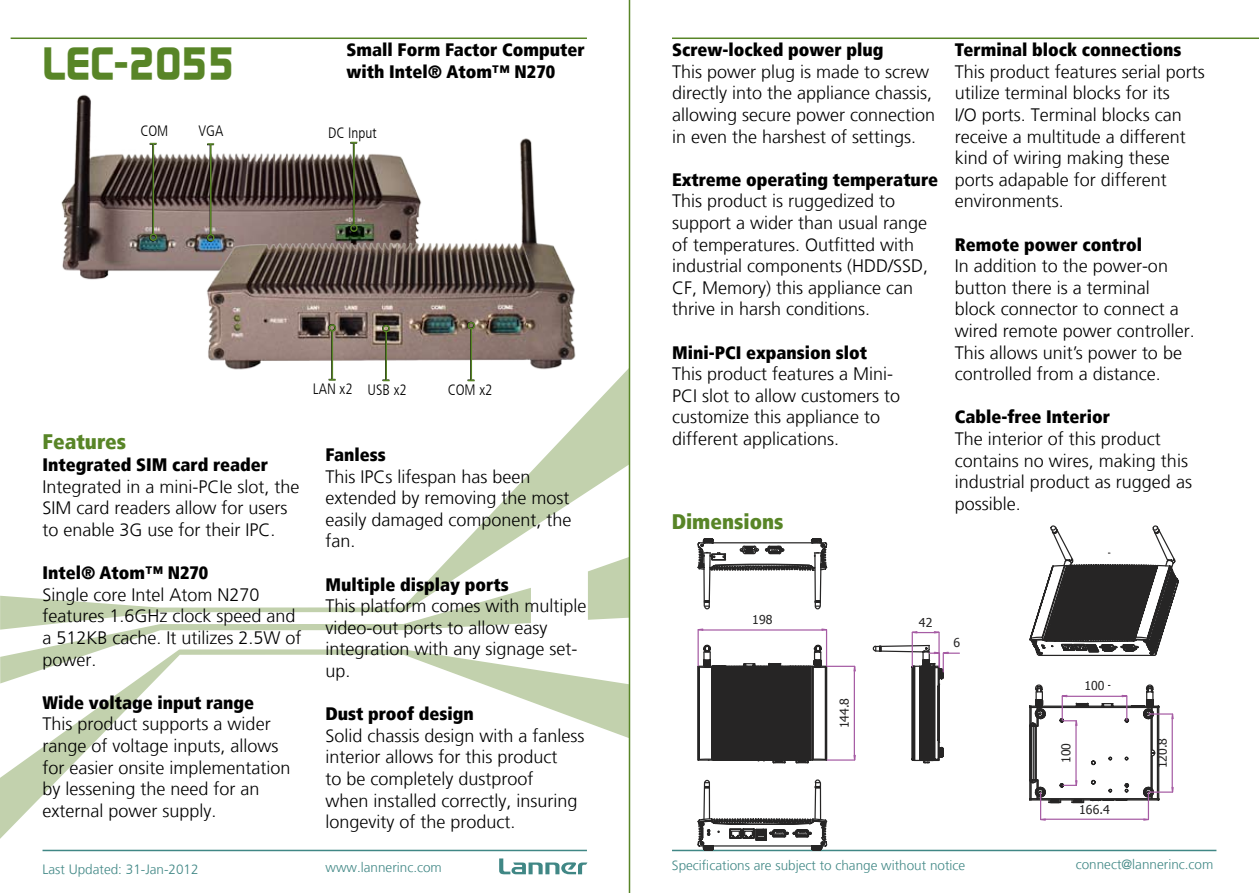
<style>
.page{position:relative;width:1259px;height:893px;background:#fff}
.page>*{position:absolute;margin:0;border:0;box-sizing:border-box;transform-origin:0 0}
.t1{font:700 45px "Continuum";color:#588527}
.t2{font:900 condensed 21px "Frutiger LT";color:#588527}
.t3{font:300 18px/21.6px "Frutiger LT";color:#000}
.t4{font:900 condensed 18px/21.6px "Frutiger LT";color:#000}
.t5{font:300 condensed 15px "Frutiger LT";color:#000}
.t6{font:300 13.5px "Frutiger LT";color:#408785}
.t7{font:12.3px "Tahoma";color:#262525}
</style>
<div class="page">
<svg style="left:0;top:367px;width:629px;height:472px"></svg>
<svg style="left:499px;top:858px;width:88px;height:16px"></svg>
<hr style="left:43px;top:850px;width:544px;height:1px;background:#408785">
<hr style="left:11px;top:38px;width:576px;height:1px;background:#588527">
<hr style="left:672px;top:850px;width:544px;height:1px;background:#408785">
<hr style="left:672px;top:38px;width:587px;height:1px;background:#588527">
<hr style="left:629px;top:0;width:1px;height:893px;background:#588527">
<img style="left:61px;top:94px;width:138px;height:186px">
<img style="left:199px;top:138px;width:378px;height:235px">
<hr style="left:152px;top:144px;width:2px;height:91px;background:#000">
<div style="left:149px;top:234px;width:8px;height:7px;border:2px solid #000;border-radius:50%"></div>
<hr style="left:153px;top:144px;width:1px;height:90px;background:#588527">
<div style="left:150px;top:233px;width:7px;height:8px;border:2px solid #588527;border-radius:50%"></div>
<svg style="left:150px;top:143px;width:7px;height:2px"></svg>
<div style="left:207px;top:234px;width:7px;height:8px;border:2px solid #000;border-radius:50%"></div>
<hr style="left:210px;top:144px;width:1px;height:91px;background:#588527">
<div style="left:207px;top:234px;width:7px;height:7px;border:2px solid #588527;border-radius:50%"></div>
<svg style="left:207px;top:143px;width:7px;height:2px"></svg>
<div style="left:350px;top:225px;width:7px;height:7px;border:2px solid #000;border-radius:50%"></div>
<hr style="left:353px;top:142px;width:2px;height:83px;background:#588527">
<div style="left:350px;top:224px;width:8px;height:8px;border:2px solid #588527;border-radius:50%"></div>
<svg style="left:350px;top:142px;width:7px;height:2px"></svg>
<div style="left:328px;top:324px;width:8px;height:7px;border:2px solid #000;border-radius:50%"></div>
<hr style="left:331px;top:331px;width:2px;height:49px;background:#588527">
<div style="left:328px;top:324px;width:8px;height:8px;border:2px solid #588527;border-radius:50%"></div>
<svg style="left:328px;top:379px;width:8px;height:2px"></svg>
<div style="left:382px;top:325px;width:7px;height:7px;border:2px solid #000;border-radius:50%"></div>
<hr style="left:385px;top:332px;width:2px;height:48px;background:#588527">
<div style="left:382px;top:325px;width:8px;height:7px;border:2px solid #588527;border-radius:50%"></div>
<svg style="left:382px;top:379px;width:7px;height:2px"></svg>
<hr style="left:470px;top:329px;width:2px;height:52px;background:#588527">
<div style="left:467px;top:322px;width:8px;height:7px;border:2px solid #588527;border-radius:50%"></div>
<svg style="left:696px;top:525px;width:484px;height:326px"></svg>
<h1 class="t1" style="left:43px;top:34px;width:194px">LEC-2055</h1>
<p class="t4" style="left:347px;top:39px;width:239px">Small Form Factor Computer with Intel® Atom™ N270</p>
<p class="t5" style="left:140px;top:122px;width:30px">COM</p>
<p class="t5" style="left:199px;top:123px;width:26px">VGA</p>
<p class="t5" style="left:328px;top:125px;width:50px">DC Input</p>
<p class="t5" style="left:313px;top:381px;width:95px">LAN x2 USB x2</p>
<p class="t5" style="left:448px;top:382px;width:46px">COM x2</p>
<p class="t2" style="left:43px;top:429px;width:85px">Features</p>
<p class="t4" style="left:43px;top:454px;width:227px">Integrated SIM card reader</p>
<p class="t3" style="left:43px;top:476px;width:259px">Integrated in a mini-PCIe slot, the<br>SIM card readers allow for users to enable 3G use for their IPC.</p>
<p class="t4" style="left:43px;top:562px;width:167px">Intel® Atom™ N270</p>
<p class="t3" style="left:43px;top:584px;width:261px">Single core Intel Atom N270 features 1.6GHz clock speed and a 512KB cache. It utilizes 2.5W of power.</p>
<p class="t4" style="left:43px;top:691px;width:213px">Wide voltage input range</p>
<p class="t3" style="left:43px;top:714px;width:250px">This product supports a wider range of voltage inputs, allows for easier onsite implementation by lessening the need for an external power supply.</p>
<p class="t4" style="left:325px;top:444px;width:62px">Fanless</p>
<p class="t3" style="left:325px;top:466px;width:248px">This IPCs lifespan has been extended by removing the most easily damaged component, the fan.</p>
<p class="t4" style="left:325px;top:573px;width:185px">Multiple display ports</p>
<p class="t3" style="left:325px;top:595px;width:263px">This platform comes with multiple video-out ports to allow easy integration with any signage set&shy;up.</p>
<p class="t4" style="left:325px;top:703px;width:150px">Dust proof design</p>
<p class="t3" style="left:325px;top:725px;width:261px">Solid chassis design with a fanless interior allows for this product<br>to be completely dustproof<br>when installed correctly, insuring longevity of the product.</p>
<p class="t4" style="left:672px;top:39px;width:213px">Screw-locked power plug</p>
<p class="t3" style="left:672px;top:61px;width:265px">This power plug is made to screw directly into the appliance chassis, allowing secure power connection in even the harshest of settings.</p>
<p class="t4" style="left:672px;top:169px;width:267px">Extreme operating temperature</p>
<p class="t3" style="left:672px;top:191px;width:258px">This product is ruggedized to support a wider than usual range of temperatures. Outfitted with industrial components (HDD/SSD,<br>CF, Memory) this appliance can thrive in harsh conditions.</p>
<p class="t4" style="left:672px;top:341px;width:196px">Mini-PCI expansion slot</p>
<p class="t3" style="left:672px;top:363px;width:230px">This product features a Mini-<br>PCI slot to allow customers to customize this appliance to different applications.</p>
<p class="t2" style="left:671px;top:508px;width:113px">Dimensions</p>
<p class="t4" style="left:955px;top:39px;width:228px">Terminal block connections</p>
<p class="t3" style="left:955px;top:61px;width:252px">This product features serial ports utilize terminal blocks for its<br>I/O ports. Terminal blocks can receive a multitude a different kind of wiring making these ports adapable for different environments.</p>
<p class="t4" style="left:955px;top:233px;width:189px">Remote power control</p>
<p class="t3" style="left:955px;top:255px;width:242px">In addition to the power-on button there is a terminal block connector to connect a wired remote power controller.<br>This allows unit’s power to be controlled from a distance.</p>
<p class="t4" style="left:955px;top:406px;width:157px">Cable-free Interior</p>
<p class="t3" style="left:955px;top:428px;width:239px">The interior of this product contains no wires, making this industrial product as rugged as possible.</p>
<p class="t7" style="left:752px;top:611px;width:22px">198</p>
<p class="t7" style="left:836px;top:728px;width:32px;rotate:-90deg">144.8</p>
<p class="t7" style="left:919px;top:614px;width:15px">42</p>
<p class="t7" style="left:953px;top:634px;width:8px">6</p>
<p class="t7" style="left:1084px;top:678px;width:22px">100</p>
<p class="t7" style="left:1058px;top:763px;width:22px;rotate:-90deg">100</p>
<p class="t7" style="left:1079px;top:801px;width:32px">166.4</p>
<p class="t7" style="left:1154px;top:768px;width:32px;rotate:-90deg">120.8</p>
<p class="t6" style="left:43px;top:862px;width:158px">Last Updated: 31-Jan-2012</p>
<p class="t6" style="left:325px;top:860px;width:118px">www.lannerinc.com</p>
<p class="t6" style="left:672px;top:857px;width:295px">Specifications are subject to change without notice</p>
<p class="t6" style="left:1075px;top:857px;width:139px">connect@lannerinc.com</p>
</div>
